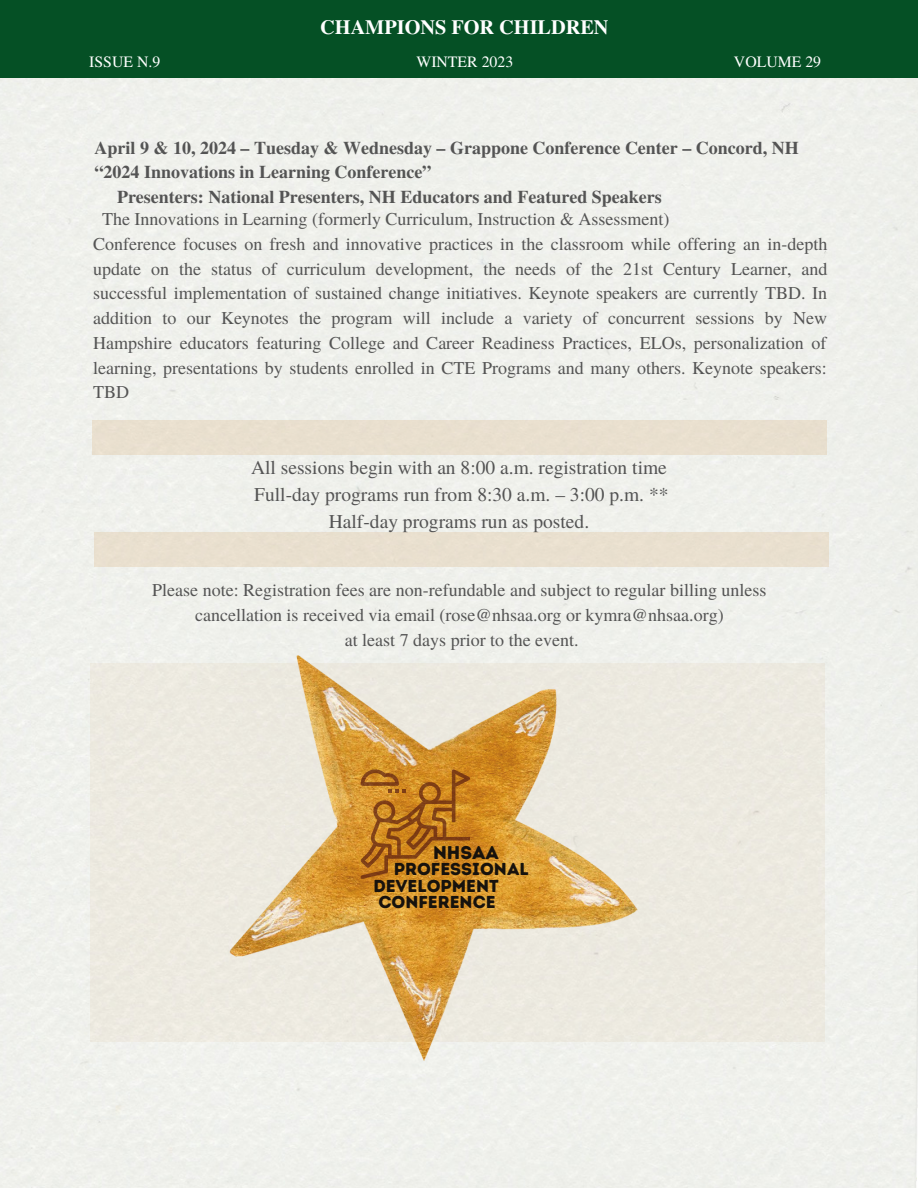
<style>
.page{position:relative;width:918px;height:1188px;background:#fff}
.page>*{position:absolute;margin:0;border:0;box-sizing:border-box;transform-origin:0 0}
.t1{font:700 20.25px "Te X Gyre Termes";color:#fff}
.t2{font:19.5px/27px "Te X Gyre Termes";color:#545454;text-align:center}
.t3{font:18.45px "Intro Rust Base";color:#000}
.t4{font:18px/24.8px "Te X Gyre Termes";color:#545454}
.t5{font:700 18px "Te X Gyre Termes";color:#545454}
.t6{font:17.25px/33.5px "Intro Rust Base";color:#000}
.t7{font:15.75px "Te X Gyre Termes";color:#fff}
</style>
<div class="page">
<div style="left:0;top:0;width:918px;height:78px;background:#055025"></div>
<div style="left:229px;top:655px;width:408px;height:405px;background:#f0f1ec"></div>
<div style="left:92px;top:421px;width:734px;height:34px;background:#e9dfce"></div>
<div style="left:95px;top:533px;width:734px;height:34px;background:#e9dfcf"></div>
<svg style="left:90px;top:663px;width:735px;height:379px;background:#e7d6b9"></svg>
<p class="t1" style="left:320px;top:11px;width:290px">CHAMPIONS FOR CHILDREN</p>
<p class="t7" style="left:89px;top:51px;width:72px">ISSUE N.9</p>
<p class="t7" style="left:416px;top:51px;width:98px">WINTER 2023</p>
<p class="t7" style="left:734px;top:51px;width:89px">VOLUME 29</p>
<p class="t5" style="left:95px;top:133px;width:706px">April 9 &amp; 10, 2024 – Tuesday &amp; Wednesday – Grappone Conference Center – Concord, NH</p>
<p class="t5" style="left:95px;top:158px;width:339px">“2024 Innovations in Learning Conference”</p>
<p class="t5" style="left:117px;top:183px;width:546px">Presenters: National Presenters, NH Educators and Featured Speakers</p>
<p class="t4" style="left:93px;top:206px;width:736px;text-indent:9px">The Innovations in Learning (formerly Curriculum, Instruction &amp; Assessment)<br>Conference focuses on fresh and innovative practices in the classroom while offering an in-depth update on the status of curriculum development, the needs of the 21st Century Learner, and successful implementation of sustained change initiatives. Keynote speakers are currently TBD. In addition to our Keynotes the program will include a variety of concurrent sessions by New Hampshire educators featuring College and Career Readiness Practices, ELOs, personalization of learning, presentations by students enrolled in CTE Programs and many others. Keynote speakers:<br>TBD</p>
<p class="t2" style="left:251px;top:453px;width:419px">All sessions begin with an 8:00 a.m. registration time<br>Full-day programs run from 8:30 a.m. – 3:00 p.m. **<br>Half-day programs run as posted.</p>
<p class="t4" style="left:152px;top:577px;width:616px;text-align:center">Please note: Registration fees are non-refundable and subject to regular billing unless cancellation is received via email (rose@nhsaa.org or kymra@nhsaa.org)<br>at least 7 days prior to the event.</p>
<p class="t3" style="left:433px;top:841px;width:67px">NHSAA</p>
<p class="t6" style="left:378px;top:852px;width:152px;text-indent:15px">PROFESSIONAL<br>CONFERENCE</p>
<p class="t6" style="left:373px;top:869px;width:127px">DEVELOPMENT</p>
</div>
